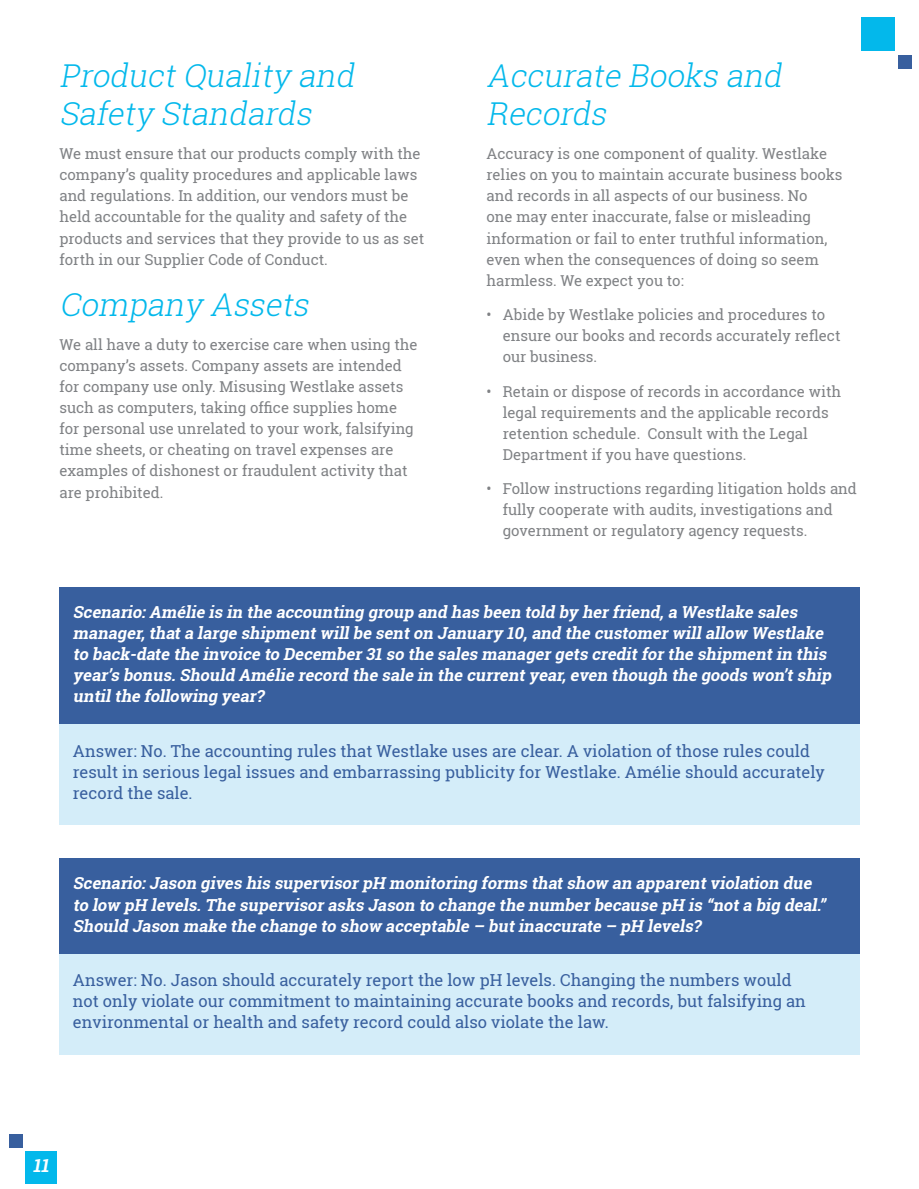
<style>
.page{position:relative;width:919px;height:1189px;background:#fff}
.page>*{position:absolute;margin:0;border:0;box-sizing:border-box;transform-origin:0 0}
.t1{font:italic 300 31.5px/37.8px "Roboto Slab";color:#03b8eb}
.t2{font:italic 700 18px "Roboto Slab";color:#fff}
.t3{font:italic 700 16.5px/21px "Roboto Slab";color:#fff}
.t4{font:16.5px/21px "Roboto Slab";color:#385f9e}
.t5{font:15px/21px "Roboto Slab";color:#808285}
</style>
<div class="page">
<div style="left:59px;top:586px;width:800px;height:140px;background:#385f9e"></div>
<div style="left:59px;top:724px;width:800px;height:100px;background:#d4edf9"></div>
<div style="left:59px;top:858px;width:800px;height:97px;background:#385f9e"></div>
<div style="left:59px;top:953px;width:800px;height:101px;background:#d4edf9"></div>
<div style="left:25px;top:1150px;width:31px;height:33px;background:#03b8eb"></div>
<div style="left:9px;top:1133px;width:13px;height:14px;background:#385f9e"></div>
<div style="left:861px;top:18px;width:33px;height:33px;background:#03b8eb"></div>
<div style="left:898px;top:55px;width:13px;height:13px;background:#385f9e"></div>
<h1 class="t1" style="left:59px;top:56px;width:303px">ProductQuality and<br>Safety Standards</h1>
<p class="t5" style="left:59px;top:143px;width:366px">We must ensure that our products comply with the company’s quality procedures and applicable laws and regulations. In addition, our vendors must be held accountable for the quality and safety of the products and services that they provide to us as set forth in our Supplier Code of Conduct.</p>
<h1 class="t1" style="left:59px;top:284px;width:258px">Company Assets</h1>
<p class="t5" style="left:59px;top:334px;width:359px">We all have a duty to exercise care when using the company’s assets. Company assets are intended for company use only. Misusing Westlake assets such as computers, taking office supplies home for personal use unrelated to your work, falsifying time sheets, or cheating on travel expenses are examples of dishonest or fraudulent activity that are prohibited.</p>
<h1 class="t1" style="left:486px;top:56px;width:304px">Accurate Books and<br>Records</h1>
<p class="t5" style="left:486px;top:143px;width:357px">Accuracy is one component of quality. Westlake relies on you to maintain accurate business books and records in all aspects of our business. No<br>one may enter inaccurate, false or misleading information or fail to enter truthful information, even when the consequences of doing so seem harmless. We expect you to:</p>
<p class="t5" style="left:502px;top:304px;width:339px;text-indent:-16px">• Abide by Westlake policies and procedures to ensure our books and records accurately reflect our business.</p>
<p class="t5" style="left:502px;top:380px;width:340px;text-indent:-16px">• Retain or dispose of records in accordance with legal requirements and the applicable records retention schedule. Consult with the Legal Department if you have questions.</p>
<p class="t5" style="left:502px;top:478px;width:355px;text-indent:-16px">• Follow instructions regarding litigation holds and fully cooperate with audits, investigations and government or regulatory agency requests.</p>
<p class="t3" style="left:73px;top:601px;width:763px">Scenario:Amélie is in the accounting group and has been told by herfriend,a Westlake sales manager,thata large shipmentwillbe senton January 10,and the customerwillallow Westlake to back-date the invoice to December31 so the sales managergets creditforthe shipmentin this year’s bonus.Should Amélie record the sale in the currentyear,even though the goods won’tship untilthe following year?</p>
<p class="t4" style="left:73px;top:739px;width:753px">Answer: No. The accounting rules that Westlake uses are clear. A violation of those rules could result in serious legal issues and embarrassing publicity for Westlake. Amélie should accurately record the sale.</p>
<p class="t3" style="left:73px;top:872px;width:757px">Scenario:Jason gives his supervisorpH monitoring forms thatshow an apparentviolation due to low pH levels.The supervisorasks Jason to change the numberbecause pH is “nota big deal.”<br>Should Jason make the change to show acceptable – butinaccurate – pH levels?</p>
<p class="t4" style="left:73px;top:969px;width:734px">Answer: No. Jason should accurately report the low pH levels. Changing the numbers would not only violate our commitment to maintaining accurate books and records, but falsifying an environmental or health and safety record could also violate the law.</p>
<p class="t2" style="left:33px;top:1153px;width:22px">11</p>
</div>
